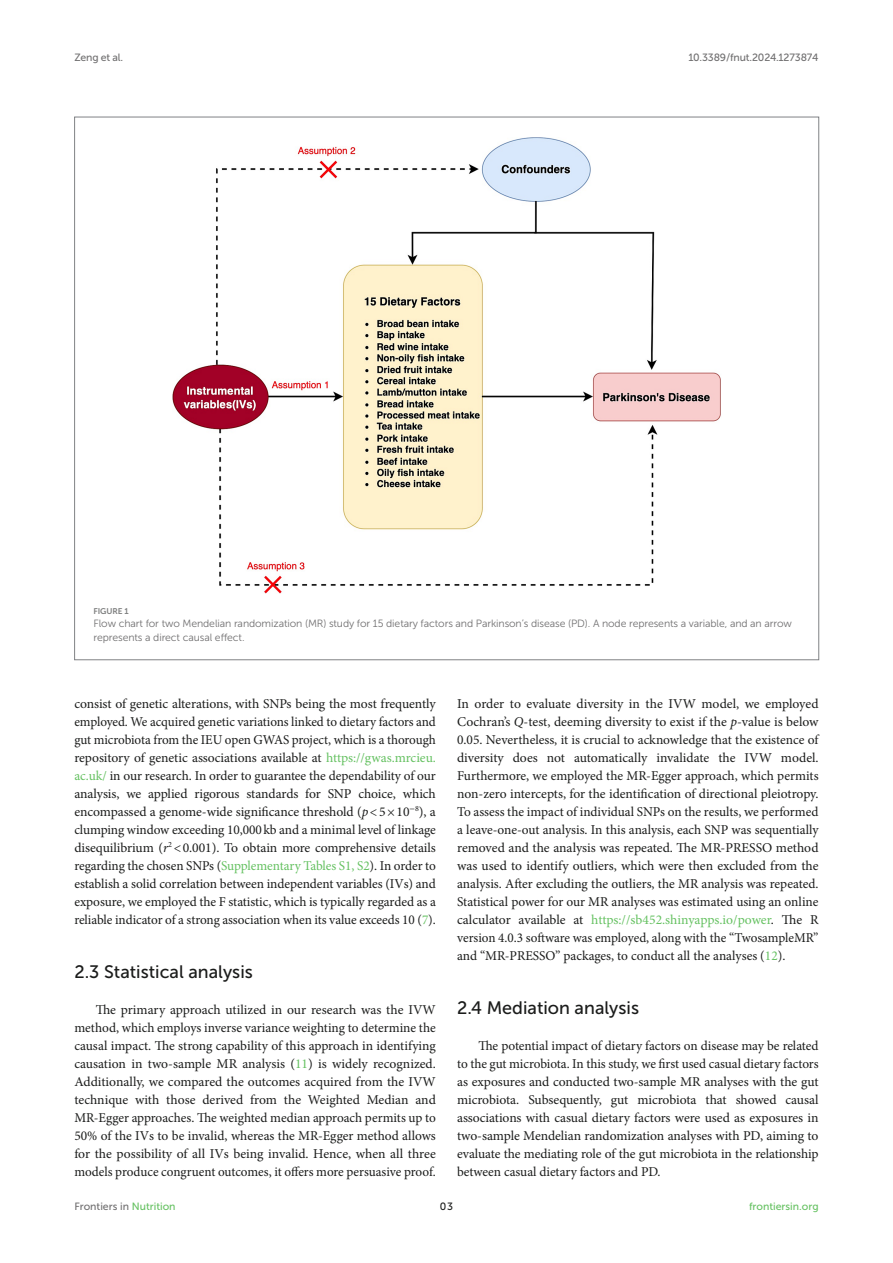
<style>
.page{position:relative;width:893px;height:1263px;background:#fff}
.page>*{position:absolute;margin:0;border:0;box-sizing:border-box;transform-origin:0 0}
.HEAD_2{font:18px "Museo Sans 500";color:#1b1c1b}
.TEXT_FLUSH{font:13.5px/18px "Minion Pro";letter-spacing:-.005em;color:#1b1c1b;text-align:justify}
.FIG_LEG{font:10.5px/13.5px "Museo Sans 300";letter-spacing:-.01em;color:#706f70}
.t1{font:10.5px "Museo Sans 500";letter-spacing:-.015em;color:#706f70}
.t2{font:10.5px "Museo Sans 500";color:#65c161}
.t3{font:10.5px "Museo Sans 500";color:#1b1c1b}
.FIG_HD{font:8.25px "Museo Sans 700";letter-spacing:-.01em;color:#7e7f7f}
.s1{color:#65c161}
.s2{font-style:italic}
</style>
<div class="page">
<img style="left:172px;top:137px;width:549px;height:457px">
<p class="t1" style="left:74px;top:51px;width:50px">Zeng et al.</p>
<p class="t1" style="left:688px;top:51px;width:132px">10.3389/fnut.2024.1273874</p>
<p class="FIG_HD" style="left:94px;top:606px;width:37px">FIGURE 1</p>
<p class="FIG_LEG" style="left:94px;top:617px;width:700px">Flow chart for two Mendelian randomization (MR) study for 15 dietary factors and Parkinson’s disease (PD). A node represents a variable, and an arrow represents a direct causal effect.</p>
<p class="TEXT_FLUSH" style="left:74px;top:695px;width:363px">consist of genetic alterations, with SNPs being the most frequently employed. We acquired genetic variations linked to dietary factors and gut microbiota from the IEU open GWAS project, which is a thorough repository of genetic associations available at <span class="s1">https://gwas.mrcieu. ac.uk/</span> in our research. In order to guarantee the dependability of our analysis, we applied rigorous standards for SNP choice, which encompassed a genome-wide significance threshold (<span class="s2">p</span>&lt;5×10<sup>−</sup><sup>8</sup>), a clumping window exceeding 10,000kb and a minimal level of linkage disequilibrium (<span class="s2">r</span><sup>2</sup> &lt;0.001). To obtain more comprehensive details regarding the chosen SNPs (<span class="s1">Supplementary Tables S1, S2</span>). In order to establish a solid correlation between independent variables (IVs) and exposure, we employed the F statistic, which is typically regarded as a reliable indicator of a strong association when its value exceeds 10 (<span class="s1">7</span>).</p>
<p class="HEAD_2" style="left:74px;top:962px;width:180px">2.3 Statistical analysis</p>
<p class="TEXT_FLUSH" style="left:74px;top:1001px;width:363px;text-indent:21px">The primary approach utilized in our research was the IVW method, which employs inverse variance weighting to determine the causal impact. The strong capability of this approach in identifying causation in two-sample MR analysis (<span class="s1">11</span>) is widely recognized.<br>Additionally, we compared the outcomes acquired from the IVW technique with those derived from the Weighted Median and MR-Egger approaches. The weighted median approach permits up to 50% of the IVs to be invalid, whereas the MR-Egger method allows for the possibility of all IVs being invalid. Hence, when all three models produce congruent outcomes, it offers more persuasive proof.</p>
<p class="TEXT_FLUSH" style="left:457px;top:695px;width:363px">In order to evaluate diversity in the IVW model, we employed Cochran’s <span class="s2">Q</span>-test, deeming diversity to exist if the <span class="s2">p</span>-value is below 0.05. Nevertheless, it is crucial to acknowledge that the existence of diversity does not automatically invalidate the IVW model.<br>Furthermore, we employed the MR-Egger approach, which permits non-zero intercepts, for the identification of directional pleiotropy.<br>To assess the impact of individual SNPs on the results, we performed a leave-one-out analysis. In this analysis, each SNP was sequentially removed and the analysis was repeated. The MR-PRESSO method was used to identify outliers, which were then excluded from the analysis. After excluding the outliers, the MR analysis was repeated.<br>Statistical power for our MR analyses was estimated using an online calculator available at <span class="s1">https://sb452.shinyapps.io/power</span>. The R version 4.0.3 software was employed, along with the “TwosampleMR” and “MR-PRESSO” packages, to conduct all the analyses (<span class="s1">12</span>).</p>
<p class="HEAD_2" style="left:457px;top:998px;width:183px">2.4 Mediation analysis</p>
<p class="TEXT_FLUSH" style="left:457px;top:1037px;width:363px;text-indent:21px">The potential impact of dietary factors on disease may be related to the gut microbiota. In this study, we first used casual dietary factors as exposures and conducted two-sample MR analyses with the gut microbiota. Subsequently, gut microbiota that showed causal associations with casual dietary factors were used as exposures in two-sample Mendelian randomization analyses with PD, aiming to evaluate the mediating role of the gut microbiota in the relationship between casual dietary factors and PD.</p>
<p class="t1" style="left:74px;top:1200px;width:103px">Frontiers in <span class="s1">Nutrition</span></p>
<p class="t3" style="left:440px;top:1200px;width:15px">03</p>
<p class="t2" style="left:749px;top:1200px;width:71px">frontiersin.org</p>
</div>
